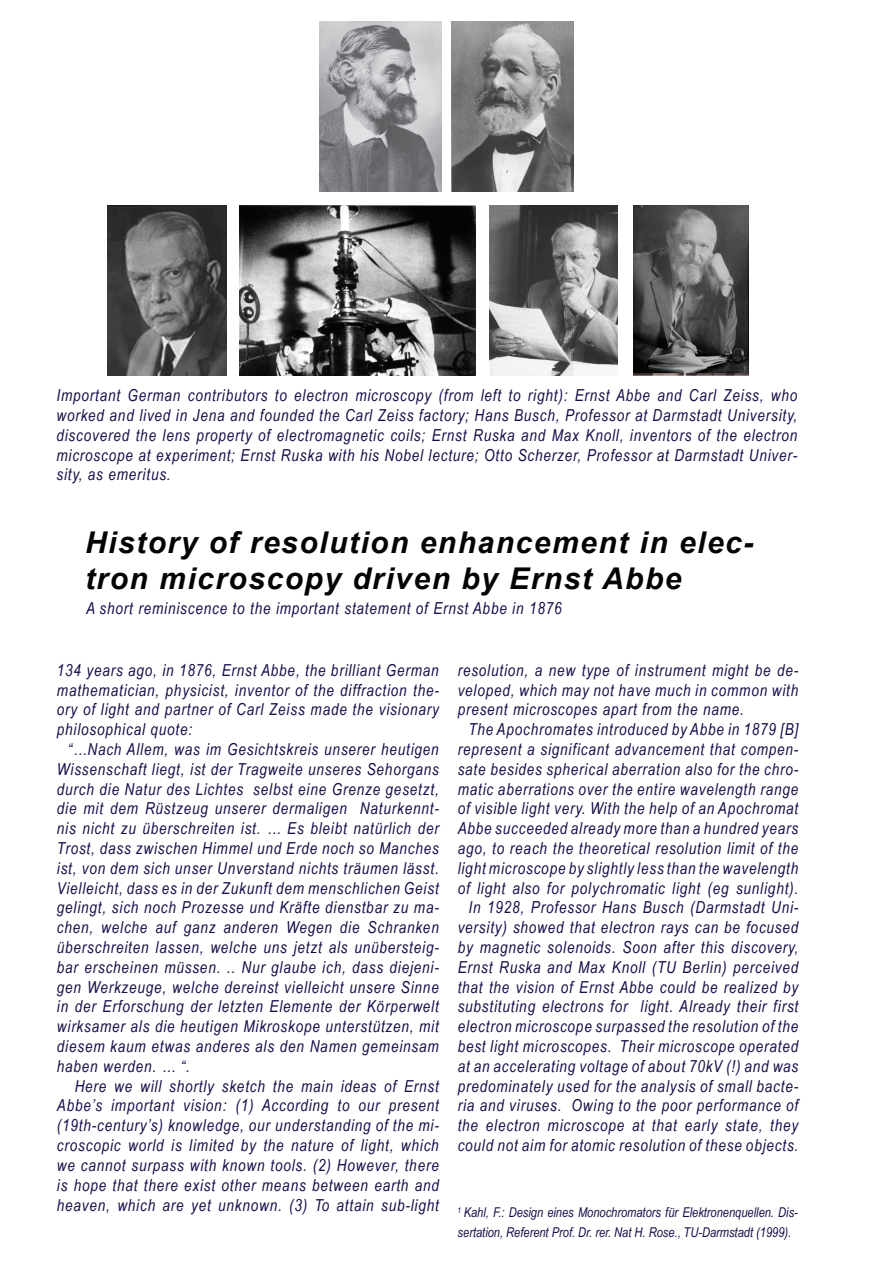
<style>
.page{position:relative;width:893px;height:1263px;background:#fff}
.page>*{position:absolute;margin:0;border:0;box-sizing:border-box;transform-origin:0 0}
.t1{font:italic 700 30px/36px "Arial";letter-spacing:.05em;color:#040503}
.t2{font:italic 16.5px/19.8px "Arial Narrow";letter-spacing:.05em;color:#140f48;text-align:justify}
.t3{font:italic 13.5px/19.8px "Arial Narrow";color:#140f48}
</style>
<div class="page">
<img style="left:452px;top:21px;width:122px;height:170px">
<img style="left:239px;top:205px;width:236px;height:170px">
<img style="left:490px;top:205px;width:127px;height:170px">
<img style="left:633px;top:205px;width:115px;height:171px">
<img style="left:319px;top:21px;width:122px;height:170px">
<img style="left:108px;top:205px;width:118px;height:170px">
<p class="t2" style="left:56px;top:385px;width:742px">Important German contributors to electron microscopy (from left to right): Ernst Abbe and Carl Zeiss, who worked and lived in Jena and founded the Carl Zeiss factory; Hans Busch, Professor at Darmstadt University, discovered the lens property of electromagnetic coils; Ernst Ruska and Max Knoll, inventors of the electron microscope at experiment; Ernst Ruska with his Nobel lecture; Otto Scherzer, Professor at Darmstadt Univer&shy;sity, as emeritus.</p>
<h1 class="t1" style="left:85px;top:526px;width:670px">History of resolution enhancement in elec&shy;tron microscopy driven by Ernst Abbe</h1>
<p class="t2" style="left:86px;top:598px;width:477px">A short reminiscence to the important statement of Ernst Abbe in 1876</p>
<p class="t2" style="left:57px;top:660px;width:383px">134 years ago, in 1876, Ernst Abbe, the brilliant German mathematician, physicist, inventor of the diffraction the&shy;ory of light and partner of Carl Zeiss made the visionary philosophical quote:</p>
<p class="t2" style="left:57px;top:739px;width:383px;text-indent:11px">“…Nach Allem, was im Gesichtskreis unserer heutigen Wissenschaft liegt, ist der Tragweite unseres Sehorgans durch die Natur des Lichtes selbst eine Grenze gesetzt, die mit dem Rüstzeug unserer dermaligen Naturkennt&shy;nis nicht zu überschreiten ist. … Es bleibt natürlich der Trost, dass zwischen Himmel und Erde noch so Manches ist, von dem sich unser Unverstand nichts träumen lässt.<br>Vielleicht, dass es in der Zukunft dem menschlichen Geist gelingt, sich noch Prozesse und Kräfte dienstbar zu ma&shy;chen, welche auf ganz anderen Wegen die Schranken überschreiten lassen, welche uns jetzt als unübersteig&shy;bar erscheinen müssen. .. Nur glaube ich, dass diejeni&shy;gen Werkzeuge, welche dereinst vielleicht unsere Sinne in der Erforschung der letzten Elemente der Körperwelt wirksamer als die heutigen Mikroskope unterstützen, mit diesem kaum etwas anderes als den Namen gemeinsam haben werden. … “.</p>
<p class="t2" style="left:57px;top:1076px;width:383px;text-indent:18px">Here we will shortly sketch the main ideas of Ernst Abbe’s important vision: (1) According to our present (19th-century’s) knowledge, our understanding of the mi&shy;croscopic world is limited by the nature of light, which we cannot surpass with known tools. (2) However, there is hope that there exist other means between earth and heaven, which are yet unknown. (3) To attain sub-light</p>
<p class="t2" style="left:458px;top:660px;width:342px">resolution, a new type of instrument might be de&shy;veloped, which may not have much in common with present microscopes apart from the name.</p>
<p class="t2" style="left:458px;top:719px;width:342px;text-align:right">The Apochromates introduced by Abbe in 1879 [B] represent a significant advancement that compen&shy;sate besides spherical aberration also for the chro&shy;matic aberrations over the entire wavelength range of visible light very. With the help of an Apochromat Abbe succeeded already more than a hundred years ago, to reach the theoretical resolution limit of the light microscope by slightly less than the wavelength of light also for polychromatic light (eg sunlight).<br>In 1928, Professor Hans Busch (Darmstadt Uni&shy;versity) showed that electron rays can be focused by magnetic solenoids. Soon after this discovery, Ernst Ruska and Max Knoll (TU Berlin) perceived that the vision of Ernst Abbe could be realized by substituting electrons for light. Already their first electron microscope surpassed the resolution of the best light microscopes. Their microscope operated at an accelerating voltage of about 70kV (!) and was predominately used for the analysis of small bacte&shy;ria and viruses. Owing to the poor performance of the electron microscope at that early state, they could not aim for atomic resolution of these objects.</p>
<p class="t3" style="left:458px;top:1202px;width:342px"><sup>1</sup> Kahl, F.: Design eines Monochromators für Elektronenquellen. Dis&shy;sertation, Referent Prof. Dr. rer. Nat H. Rose., TU-Darmstadt (1999).</p>
</div>
